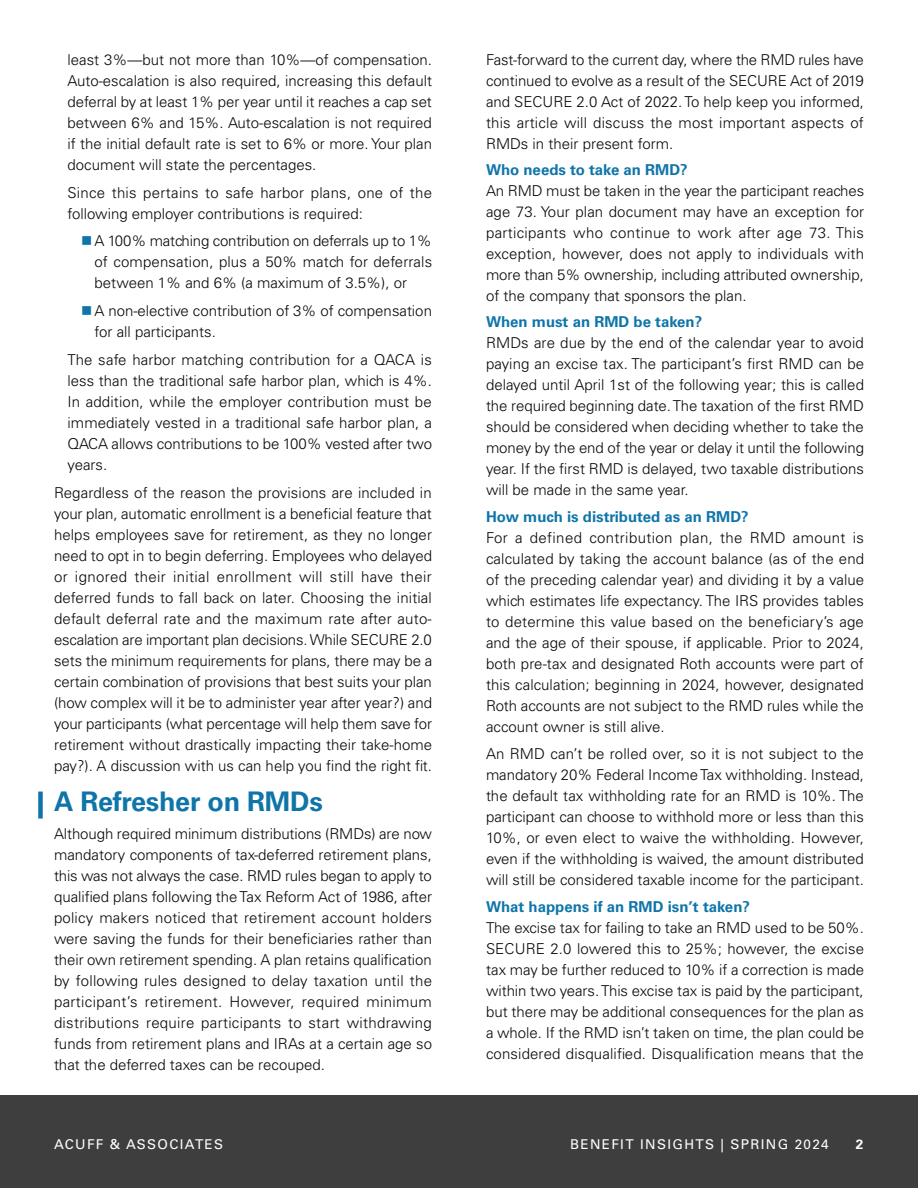
<style>
.page{position:relative;width:918px;height:1188px;background:#fff}
.page>*{position:absolute;margin:0;border:0;box-sizing:border-box;transform-origin:0 0}
.t1{font:700 27px "Univers LT Std";letter-spacing:-.01em;color:#0f75a9}
.t2{font:300 15px/21px "Univers LT Std";color:#090807;text-align:justify}
.t3{font:700 15px "Univers LT Std";color:#0f75a9}
.t4{font:13.5px "Univers LT Std";letter-spacing:.1em;color:#fff}
.t5{font:700 13.5px "Univers LT Std";color:#fff}
</style>
<div class="page">
<div style="left:0;top:1095px;width:918px;height:93px;background:#3e3e3e"></div>
<div style="left:38px;top:792px;width:5px;height:27px;background:#0f75a9"></div>
<p class="t2" style="left:68px;top:49px;width:366px">least 3%—but not more than 10%—of compensation.<br>Auto-escalation is also required, increasing this default deferral by at least 1% per year until it reaches a cap set between 6% and 15%. Auto-escalation is not required if the initial default rate is set to 6% or more. Your plan document will state the percentages.</p>
<p class="t2" style="left:68px;top:182px;width:366px">Since this pertains to safe harbor plans, one of the following employer contributions is required:</p>
<p class="t2" style="left:94px;top:231px;width:339px">A 100% matching contribution on deferrals up to 1% of compensation, plus a 50% match for deferrals between 1% and 6% (a maximum of 3.5%), or</p>
<p class="t2" style="left:94px;top:300px;width:339px">A non-elective contribution of 3% of compensation for all participants.</p>
<p class="t2" style="left:68px;top:349px;width:366px">The safe harbor matching contribution for a QACA is less than the traditional safe harbor plan, which is 4%.<br>In addition, while the employer contribution must be immediately vested in a traditional safe harbor plan, a QACA allows contributions to be 100% vested after two years.</p>
<p class="t2" style="left:54px;top:482px;width:380px">Regardless of the reason the provisions are included in your plan, automatic enrollment is a beneficial feature that helps employees save for retirement, as they no longer need to opt in to begin deferring. Employees who delayed or ignored their initial enrollment will still have their deferred funds to fall back on later. Choosing the initial default deferral rate and the maximum rate after auto&shy;escalation are important plan decisions. While SECURE 2.0 sets the minimum requirements for plans, there may be a certain combination of provisions that best suits your plan (how complex will it be to administer year after year?) and your participants (what percentage will help them save for retirement without drastically impacting their take-home pay?). A discussion with us can help you find the right fit.</p>
<h1 class="t1" style="left:54px;top:786px;width:270px">A Refresher on RMDs</h1>
<p class="t2" style="left:54px;top:823px;width:380px">Although required minimum distributions (RMDs) are now mandatory components of tax-deferred retirement plans, this was not always the case. RMD rules began to apply to qualified plans following the Tax Reform Act of 1986, after policy makers noticed that retirement account holders were saving the funds for their beneficiaries rather than their own retirement spending. A plan retains qualification by following rules designed to delay taxation until the participant’s retirement. However, required minimum distributions require participants to start withdrawing funds from retirement plans and IRAs at a certain age so that the deferred taxes can be recouped.</p>
<p class="t2" style="left:486px;top:49px;width:380px">Fast-forward to the current day, where the RMD rules have continued to evolve as a result of the SECURE Act of 2019 and SECURE 2.0 Act of 2022. To help keep you informed, this article will discuss the most important aspects of RMDs in their present form.</p>
<p class="t3" style="left:486px;top:161px;width:203px">Who needs to take an RMD?</p>
<p class="t2" style="left:486px;top:180px;width:380px">An RMD must be taken in the year the participant reaches age 73. Your plan document may have an exception for participants who continue to work after age 73. This exception, however, does not apply to individuals with more than 5% ownership, including attributed ownership, of the company that sponsors the plan.</p>
<p class="t3" style="left:486px;top:313px;width:218px">When must an RMD be taken?</p>
<p class="t2" style="left:486px;top:333px;width:380px">RMDs are due by the end of the calendar year to avoid paying an excise tax. The participant’s first RMD can be delayed until April 1st of the following year; this is called the required beginning date. The taxation of the first RMD should be considered when deciding whether to take the money by the end of the year or delay it until the following year. If the first RMD is delayed, two taxable distributions will be made in the same year.</p>
<p class="t3" style="left:486px;top:508px;width:264px">How much is distributed as an RMD?</p>
<p class="t2" style="left:486px;top:527px;width:380px">For a defined contribution plan, the RMD amount is calculated by taking the account balance (as of the end of the preceding calendar year) and dividing it by a value which estimates life expectancy. The IRS provides tables to determine this value based on the beneficiary’s age and the age of their spouse, if applicable. Prior to 2024, both pre-tax and designated Roth accounts were part of this calculation; beginning in 2024, however, designated Roth accounts are not subject to the RMD rules while the account owner is still alive.</p>
<p class="t2" style="left:486px;top:744px;width:380px">An RMD can’t be rolled over, so it is not subject to the mandatory 20% Federal Income Tax withholding. Instead, the default tax withholding rate for an RMD is 10%. The participant can choose to withhold more or less than this 10%, or even elect to waive the withholding. However, even if the withholding is waived, the amount distributed will still be considered taxable income for the participant.</p>
<p class="t3" style="left:486px;top:898px;width:265px">What happens if an RMD isn’t taken?</p>
<p class="t2" style="left:486px;top:917px;width:380px">The excise tax for failing to take an RMD used to be 50%.<br>SECURE 2.0 lowered this to 25%; however, the excise tax may be further reduced to 10% if a correction is made within two years. This excise tax is paid by the participant, but there may be additional consequences for the plan as a whole. If the RMD isn’t taken on time, the plan could be considered disqualified. Disqualification means that the</p>
<p class="t4" style="left:54px;top:1136px;width:171px">ACUFF &amp; ASSOCIATES</p>
<p class="t4" style="left:570px;top:1136px;width:260px">BENEFIT INSIGHTS | SPRING 2024</p>
<p class="t5" style="left:856px;top:1136px;width:9px">2</p>
</div>
